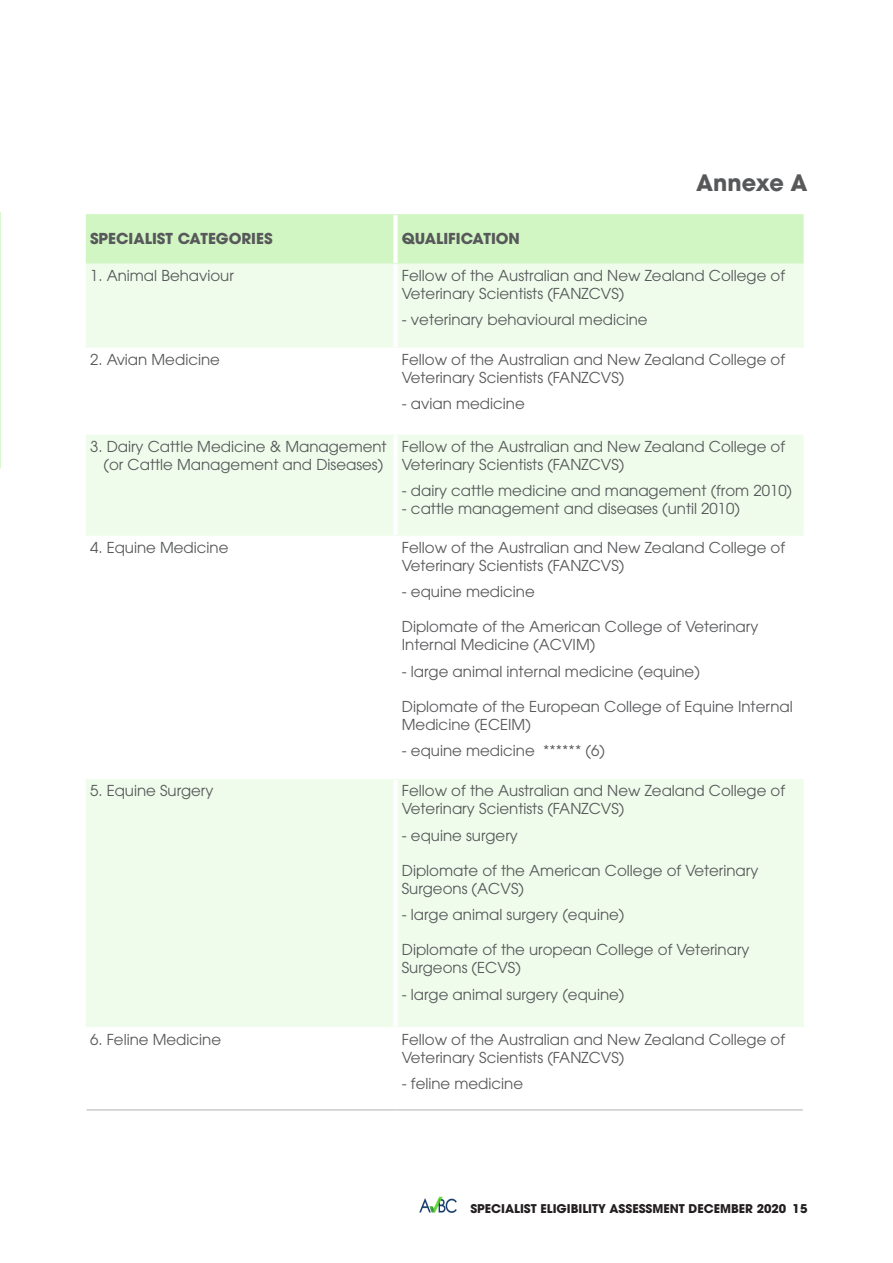
<style>
.page{position:relative;width:893px;height:1263px;background:#fff}
.page>*{position:absolute;margin:0;border:0;box-sizing:border-box;transform-origin:0 0}
.t1{font:700 22.5px "ITC Avant Garde Pro";color:#57585a}
.t2{font:15px/18px "ITC Avant Garde Pro";color:#57585a}
.t3{font:700 15px "ITC Avant Garde Pro";color:#57585a}
.t4{font:700 12px "ITC Avant Garde Pro";color:#231f20}
</style>
<div class="page">
<img style="left:419px;top:1196px;width:38px;height:17px">
<svg style="left:0;top:212px;width:1px;height:256px"></svg>
<div style="left:86px;top:214px;width:718px;height:50px;background:#d1f5c3"></div>
<div style="left:86px;top:264px;width:718px;height:84px;background:#effceb"></div>
<svg style="left:86px;top:435px;width:718px;height:675px;fill:#effceb"></svg>
<div style="left:393px;top:215px;width:5px;height:48px;background:#fff"></div>
<div style="left:393px;top:264px;width:5px;height:83px;background:#fff"></div>
<div style="left:393px;top:435px;width:5px;height:100px;background:#fff"></div>
<div style="left:393px;top:536px;width:5px;height:242px;background:#fff"></div>
<div style="left:393px;top:780px;width:5px;height:247px;background:#fff"></div>
<div style="left:393px;top:1028px;width:5px;height:81px;background:#fff"></div>
<hr style="left:87px;top:1109px;width:308px;height:2px;background:#ccc">
<hr style="left:395px;top:1109px;width:408px;height:2px;background:#ccc">
<h1 class="t1" style="left:696px;top:167px;width:113px">Annexe A</h1>
<p class="t3" style="left:90px;top:229px;width:184px">SPECIALIST CATEGORIES</p>
<p class="t3" style="left:402px;top:229px;width:120px">QUALIFICATION</p>
<p class="t2" style="left:90px;top:266px;width:145px">1. Animal Behaviour</p>
<p class="t2" style="left:402px;top:266px;width:385px">Fellow of the Australian and New Zealand College of<br>Veterinary Scientists (FANZCVS)</p>
<p class="t2" style="left:402px;top:311px;width:247px">- veterinary behavioural medicine</p>
<p class="t2" style="left:90px;top:350px;width:131px">2. Avian Medicine</p>
<p class="t2" style="left:402px;top:350px;width:385px">Fellow of the Australian and New Zealand College of<br>Veterinary Scientists (FANZCVS)</p>
<p class="t2" style="left:402px;top:395px;width:124px">- avian medicine</p>
<p class="t2" style="left:90px;top:437px;width:298px;text-align:right">3. Dairy Cattle Medicine &amp; Management (or Cattle Management and Diseases)</p>
<p class="t2" style="left:402px;top:437px;width:385px">Fellow of the Australian and New Zealand College of<br>Veterinary Scientists (FANZCVS)</p>
<p class="t2" style="left:402px;top:481px;width:392px">- dairy cattle medicine and management (from 2010)</p>
<p class="t2" style="left:402px;top:499px;width:340px">- cattle management and diseases (until 2010)</p>
<p class="t2" style="left:90px;top:538px;width:140px">4. Equine Medicine</p>
<p class="t2" style="left:402px;top:538px;width:385px">Fellow of the Australian and New Zealand College of<br>Veterinary Scientists (FANZCVS)</p>
<p class="t2" style="left:402px;top:583px;width:134px">- equine medicine</p>
<p class="t2" style="left:402px;top:618px;width:358px">Diplomate of the American College of Veterinary<br>Internal Medicine (ACVIM)</p>
<p class="t2" style="left:402px;top:662px;width:300px">- large animal internal medicine (equine)</p>
<p class="t2" style="left:402px;top:697px;width:392px">Diplomate of the European College of Equine Internal<br>Medicine (ECEIM)</p>
<p class="t2" style="left:402px;top:742px;width:205px">- equine medicine ****** (6)</p>
<p class="t2" style="left:90px;top:781px;width:125px">5. Equine Surgery</p>
<p class="t2" style="left:402px;top:781px;width:385px">Fellow of the Australian and New Zealand College of<br>Veterinary Scientists (FANZCVS)</p>
<p class="t2" style="left:402px;top:826px;width:118px">- equine surgery</p>
<p class="t2" style="left:402px;top:861px;width:358px">Diplomate of the American College of Veterinary<br>Surgeons (ACVS)</p>
<p class="t2" style="left:402px;top:905px;width:224px">- large animal surgery (equine)</p>
<p class="t2" style="left:402px;top:940px;width:349px">Diplomate of the uropean College of Veterinary<br>Surgeons (ECVS)</p>
<p class="t2" style="left:402px;top:985px;width:224px">- large animal surgery (equine)</p>
<p class="t2" style="left:90px;top:1030px;width:133px">6. Feline Medicine</p>
<p class="t2" style="left:402px;top:1030px;width:385px">Fellow of the Australian and New Zealand College of<br>Veterinary Scientists (FANZCVS)</p>
<p class="t2" style="left:402px;top:1074px;width:123px">- feline medicine</p>
<p class="t4" style="left:470px;top:1200px;width:338px">SPECIALIST ELIGIBILITY ASSESSMENT DECEMBER 2020 15</p>
</div>
